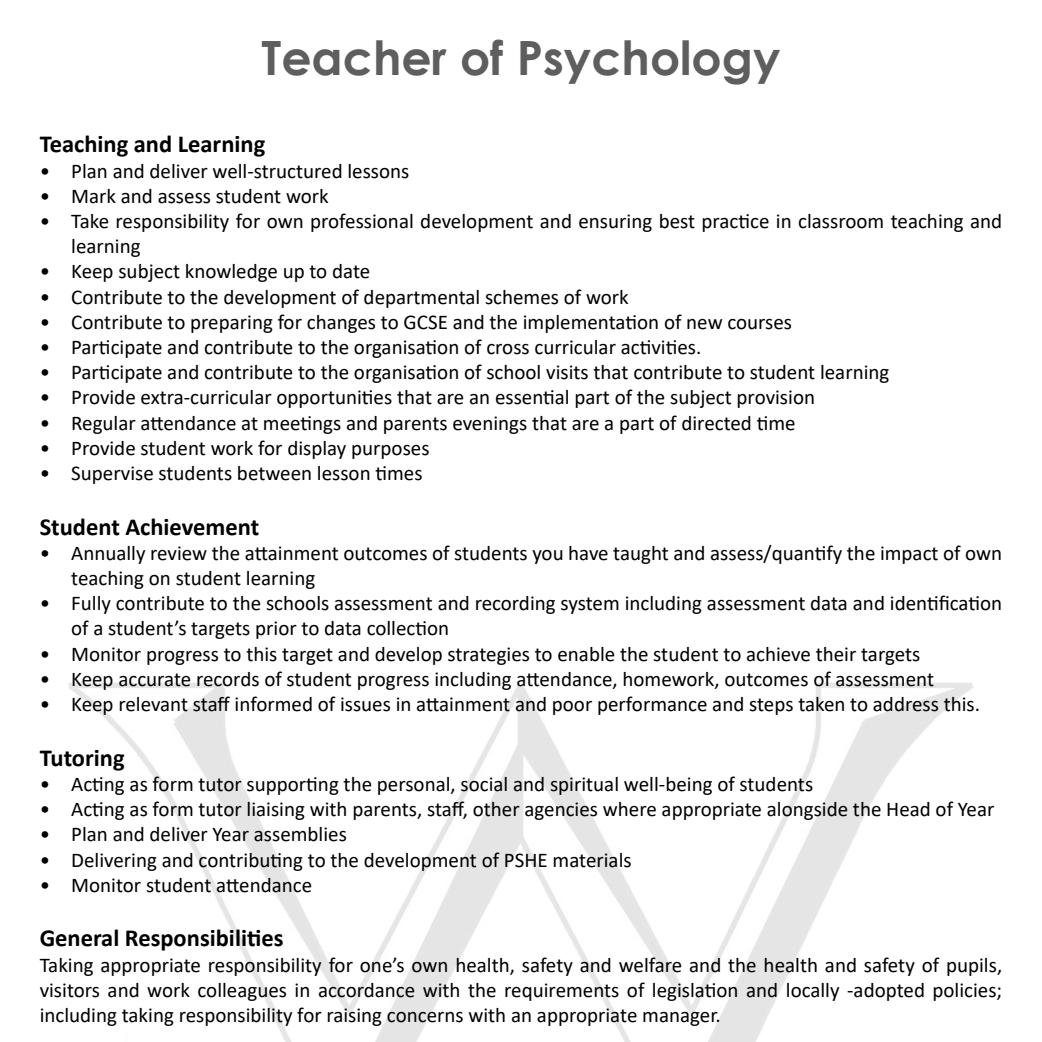
<style>
.page{position:relative;width:1042px;height:1042px;background:#fff}
.page>*{position:absolute;margin:0;border:0;box-sizing:border-box;transform-origin:0 0}
.t1{font:700 47.25px "Century Gothic";color:#5f5e5e}
.t2{font:700 24.5px "Calibri";color:#000}
.t3{font:21px/25.2px "Calibri";color:#000}
</style>
<div class="page">
<img style="left:69px;top:682px;width:904px;height:360px">
<h1 class="t1" style="left:261px;top:22px;width:520px">Teacher of Psychology</h1>
<p class="t2" style="left:40px;top:127px;width:227px">Teaching and Learning</p>
<p class="t3" style="left:40px;top:157px;width:371px">• Plan and deliver well-structured lessons</p>
<p class="t3" style="left:40px;top:183px;width:291px">• Mark and assess student work</p>
<p class="t3" style="left:71px;top:208px;width:932px;text-indent:-32px">• Take responsibility for own professional development and ensuring best practice in classroom teaching and learning</p>
<p class="t3" style="left:40px;top:258px;width:332px">• Keep subject knowledge up to date</p>
<p class="t3" style="left:40px;top:283px;width:591px">• Contribute to the development of departmental schemes of work</p>
<p class="t3" style="left:40px;top:309px;width:754px">• Contribute to preparing for changes to GCSE and the implementation of new courses</p>
<p class="t3" style="left:40px;top:334px;width:663px">• Participate and contribute to the organisation of cross curricular activities.</p>
<p class="t3" style="left:40px;top:359px;width:851px">• Participate and contribute to the organisation of school visits that contribute to student learning</p>
<p class="t3" style="left:40px;top:384px;width:777px">• Provide extra-curricular opportunities that are an essential part of the subject provision</p>
<p class="t3" style="left:40px;top:409px;width:757px">• Regular attendance at meetings and parents evenings that are a part of directed time</p>
<p class="t3" style="left:40px;top:435px;width:391px">• Provide student work for display purposes</p>
<p class="t3" style="left:40px;top:460px;width:384px">• Supervise students between lesson times</p>
<p class="t2" style="left:40px;top:509px;width:221px">Student Achievement</p>
<p class="t3" style="left:71px;top:540px;width:932px;text-indent:-32px">• Annually review the attainment outcomes of students you have taught and assess/quantify the impact of own teaching on student learning</p>
<p class="t3" style="left:71px;top:590px;width:932px;text-indent:-32px">• Fully contribute to the schools assessment and recording system including assessment data and identification of a student’s targets prior to data collection</p>
<p class="t3" style="left:40px;top:640px;width:882px">• Monitor progress to this target and develop strategies to enable the student to achieve their targets</p>
<p class="t3" style="left:40px;top:666px;width:896px">• Keep accurate records of student progress including attendance, homework, outcomes of assessment</p>
<p class="t3" style="left:40px;top:691px;width:942px">• Keep relevant staff informed of issues in attainment and poor performance and steps taken to address this.</p>
<p class="t2" style="left:40px;top:740px;width:86px">Tutoring</p>
<p class="t3" style="left:40px;top:771px;width:775px">• Acting as form tutor supporting the personal, social and spiritual well-being of students</p>
<p class="t3" style="left:40px;top:796px;width:956px">• Acting as form tutor liaising with parents, staff, other agencies where appropriate alongside the Head of Year</p>
<p class="t3" style="left:40px;top:821px;width:309px">• Plan and deliver Year assemblies</p>
<p class="t3" style="left:40px;top:846px;width:593px">• Delivering and contributing to the development of PSHE materials</p>
<p class="t3" style="left:40px;top:871px;width:274px">• Monitor student attendance</p>
<p class="t2" style="left:40px;top:921px;width:245px">General Responsibilities</p>
<p class="t3" style="left:40px;top:951px;width:964px;text-align:justify">Taking appropriate responsibility for one’s own health, safety and welfare and the health and safety of pupils, visitors and work colleagues in accordance with the requirements of legislation and locally -adopted policies; including taking responsibility for raising concerns with an appropriate manager.</p>
</div>
